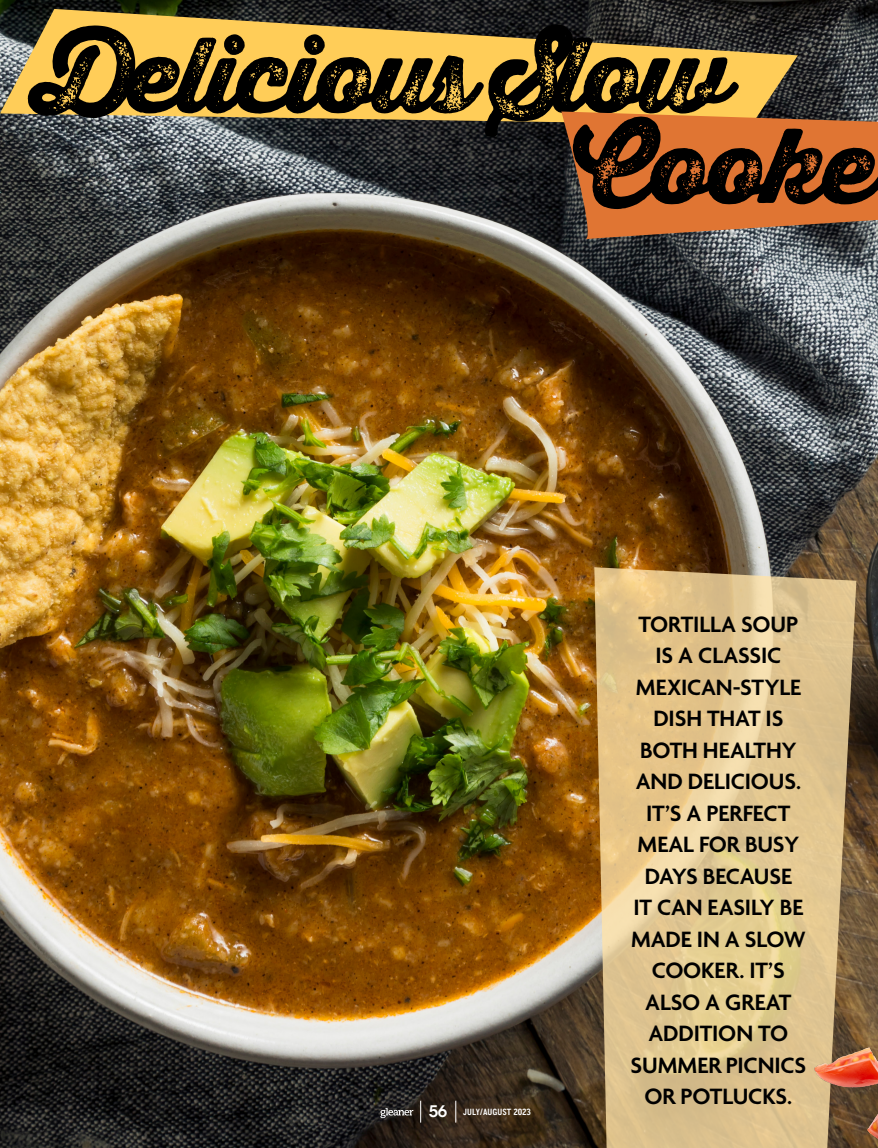
<style>
.page{position:relative;width:878px;height:1148px;background:#fff}
.page>*{position:absolute;margin:0;border:0;box-sizing:border-box;transform-origin:0 0}
.t1{font:103.2px/90.9px "Thirsty Rough Blk Two";letter-spacing:-.045em;color:#000}
.t2{font:600 24px/31.5px "Agenda";letter-spacing:-.01em;color:#000;text-align:center}
.t3{font:700 9px "CA Normal";letter-spacing:.005em;color:#fff}
.s1{font-family:"Lubalin Demi";font-weight:400;font-size:15px}
</style>
<div class="page">
<img style="left:0;top:0;width:878px;height:1148px">
<svg style="left:0;top:9px;width:797px;height:116px;background:#c4a14d"></svg>
<svg style="left:561px;top:111px;width:317px;height:128px;background:#c96f36"></svg>
<svg style="left:594px;top:567px;width:262px;height:581px;background:#d8bc88"></svg>
<svg style="left:380px;top:1108px;width:33px;height:10px"></svg>
<svg style="left:455px;top:1100px;width:1px;height:22px"></svg>
<svg style="left:420px;top:1100px;width:1px;height:22px"></svg>
<h1 class="t1" style="left:573px;top:28px;width:306px;text-indent:-541px">Delicious Slow<br>Cooke</h1>
<p class="t3" style="left:428px;top:1105px;width:104px"><span class="s1">56</span> JULY/AUGUST 2023</p>
<p class="t2" style="left:630px;top:609px;width:177px">TORTILLA SOUP<br>IS A CLASSIC<br>MEXICAN-STYLE<br>DISH THAT IS<br>BOTH HEALTHY<br>AND DELICIOUS.<br>IT’S A PERFECT<br>MEAL FOR BUSY<br>DAYS BECAUSE<br>IT CAN EASILY BE<br>MADE IN A SLOW<br>COOKER. IT’S<br>ALSO A GREAT<br>ADDITION TO<br>SUMMER PICNICS<br>OR POTLUCKS.</p>
</div>
